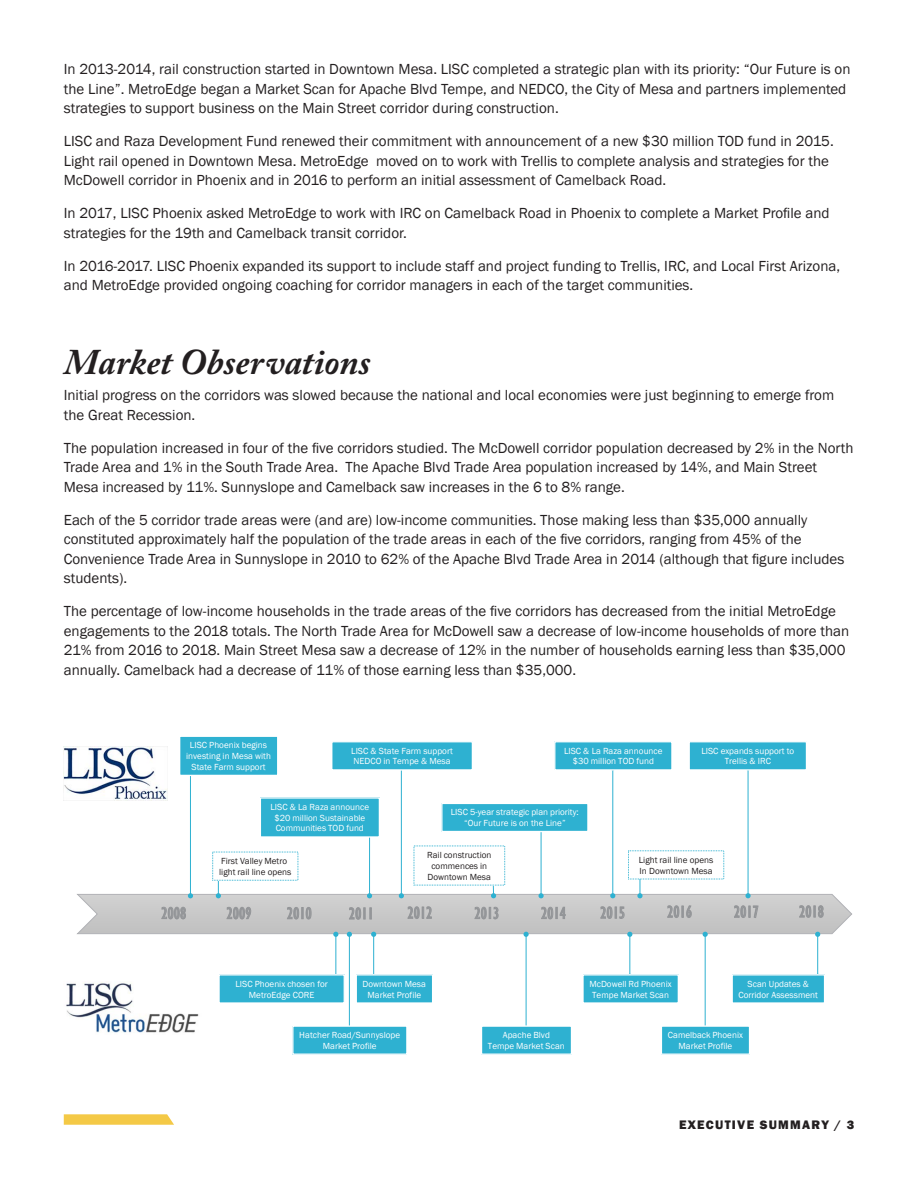
<style>
.page{position:relative;width:918px;height:1188px;background:#fff}
.page>*{position:absolute;margin:0;border:0;box-sizing:border-box;transform-origin:0 0}
.t1{font:italic 700 36px "Adobe Caslon Pro";color:#231f20}
.t2{font:condensed 16.8px "Gill Sans";letter-spacing:.005em;color:#939598}
.Body_Text{font:15px/19.5px "Franklin Gothic";color:#231f20}
.t3{font:800 12.75px "Franklin Gothic";letter-spacing:.1em;color:#231f20}
.t4{font:9.15px/10.8px "Franklin Gothic";color:#fff;text-align:center}
.t5{font:9.15px/10.8px "Franklin Gothic";color:#231f20}
</style>
<div class="page">
<svg style="left:64px;top:1114px;width:110px;height:11px"></svg>
<img style="left:64px;top:747px;width:104px;height:53px">
<img style="left:66px;top:982px;width:133px;height:51px">
<hr style="left:190px;top:768px;width:1px;height:128px;background:#2eb1d1">
<hr style="left:369px;top:825px;width:1px;height:71px;background:#2eb1d1">
<hr style="left:612px;top:768px;width:1px;height:128px;background:#2eb1d1">
<hr style="left:349px;top:934px;width:1px;height:95px;background:#2eb1d1">
<hr style="left:373px;top:934px;width:1px;height:43px;background:#2eb1d1">
<hr style="left:526px;top:934px;width:1px;height:95px;background:#2eb1d1">
<hr style="left:629px;top:934px;width:1px;height:42px;background:#2eb1d1">
<hr style="left:705px;top:934px;width:1px;height:95px;background:#2eb1d1">
<hr style="left:401px;top:765px;width:1px;height:131px;background:#2eb1d1">
<hr style="left:541px;top:829px;width:1px;height:67px;background:#2eb1d1">
<hr style="left:748px;top:768px;width:1px;height:128px;background:#2eb1d1">
<hr style="left:817px;top:934px;width:1px;height:42px;background:#2eb1d1">
<hr style="left:335px;top:934px;width:1px;height:43px;background:#2eb1d1">
<svg style="left:77px;top:865px;width:775px;height:72px"></svg>
<div style="left:180px;top:736px;width:98px;height:39px;background:#2eb1d1"></div>
<div style="left:179px;top:736px;width:99px;height:40px;border:1px solid #fff"></div>
<div style="left:555px;top:742px;width:117px;height:28px;background:#2eb1d1"></div>
<div style="left:554px;top:741px;width:119px;height:30px;border:1px solid #fff"></div>
<div style="left:332px;top:742px;width:140px;height:28px;background:#2eb1d1"></div>
<div style="left:331px;top:741px;width:142px;height:30px;border:1px solid #fff"></div>
<div style="left:689px;top:742px;width:117px;height:28px;background:#2eb1d1"></div>
<div style="left:689px;top:741px;width:118px;height:30px;border:1px solid #fff"></div>
<div style="left:260px;top:798px;width:119px;height:39px;background:#2eb1d1"></div>
<div style="left:260px;top:797px;width:120px;height:41px;border:1px solid #fff"></div>
<div style="left:442px;top:803px;width:146px;height:29px;background:#2eb1d1"></div>
<div style="left:441px;top:803px;width:148px;height:29px;border:1px solid #fff"></div>
<div style="left:213px;top:852px;width:85px;height:28px;background:#fff"></div>
<div style="left:629px;top:851px;width:95px;height:28px;background:#fff"></div>
<div style="left:414px;top:846px;width:91px;height:39px;background:#fff"></div>
<div style="left:356px;top:975px;width:77px;height:28px;background:#2eb1d1"></div>
<div style="left:356px;top:974px;width:77px;height:30px;border:1px solid #fff"></div>
<div style="left:293px;top:1026px;width:114px;height:28px;background:#2eb1d1"></div>
<div style="left:292px;top:1025px;width:116px;height:30px;border:1px solid #fff"></div>
<div style="left:482px;top:1026px;width:90px;height:28px;background:#2eb1d1"></div>
<div style="left:481px;top:1025px;width:91px;height:30px;border:1px solid #fff"></div>
<div style="left:583px;top:975px;width:95px;height:28px;background:#2eb1d1"></div>
<div style="left:582px;top:974px;width:97px;height:30px;border:1px solid #fff"></div>
<div style="left:661px;top:1026px;width:89px;height:28px;background:#2eb1d1"></div>
<div style="left:661px;top:1025px;width:89px;height:30px;border:1px solid #fff"></div>
<div style="left:732px;top:975px;width:93px;height:28px;background:#2eb1d1"></div>
<div style="left:732px;top:974px;width:93px;height:30px;border:1px solid #fff"></div>
<div style="left:219px;top:975px;width:125px;height:28px;background:#2eb1d1"></div>
<div style="left:218px;top:974px;width:127px;height:30px;border:1px solid #fff"></div>
<p class="Body_Text" style="left:64px;top:60px;width:788px">In 2013-2014, rail construction started in Downtown Mesa. LISC completed a strategic plan with its priority: “Our Future is on the Line”. MetroEdge began a Market Scan for Apache Blvd Tempe, and NEDCO, the City of Mesa and partners implemented strategies to support business on the Main Street corridor during construction.</p>
<p class="Body_Text" style="left:64px;top:132px;width:772px">LISC and Raza Development Fund renewed their commitment with announcement of a new $30 million TOD fund in 2015.<br>Light rail opened in Downtown Mesa. MetroEdge moved on to work with Trellis to complete analysis and strategies for the<br>McDowell corridor in Phoenix and in 2016 to perform an initial assessment of Camelback Road.</p>
<p class="Body_Text" style="left:64px;top:204px;width:767px">In 2017, LISC Phoenix asked MetroEdge to work with IRC on Camelback Road in Phoenix to complete a Market Profile and strategies for the 19th and Camelback transit corridor.</p>
<p class="Body_Text" style="left:64px;top:256px;width:778px">In 2016-2017. LISC Phoenix expanded its support to include staff and project funding to Trellis, IRC, and Local First Arizona, and MetroEdge provided ongoing coaching for corridor managers in each of the target communities.</p>
<h1 class="t1" style="left:64px;top:341px;width:308px">Market Observations</h1>
<p class="Body_Text" style="left:64px;top:386px;width:772px">Initial progress on the corridors was slowed because the national and local economies were just beginning to emerge from the Great Recession.</p>
<p class="Body_Text" style="left:64px;top:438px;width:791px">The population increased in four of the five corridors studied. The McDowell corridor population decreased by 2% in the North<br>Trade Area and 1% in the South Trade Area. The Apache Blvd Trade Area population increased by 14%, and Main Street<br>Mesa increased by 11%. Sunnyslope and Camelback saw increases in the 6 to 8% range.</p>
<p class="Body_Text" style="left:64px;top:510px;width:782px">Each of the 5 corridor trade areas were (and are) low-income communities. Those making less than $35,000 annually constituted approximately half the population of the trade areas in each of the five corridors, ranging from 45% of the Convenience Trade Area in Sunnyslope in 2010 to 62% of the Apache Blvd Trade Area in 2014 (although that figure includes students).</p>
<p class="Body_Text" style="left:64px;top:602px;width:787px">The percentage of low-income households in the trade areas of the five corridors has decreased from the initial MetroEdge engagements to the 2018 totals. The North Trade Area for McDowell saw a decrease of low-income households of more than 21% from 2016 to 2018. Main Street Mesa saw a decrease of 12% in the number of households earning less than $35,000 annually. Camelback had a decrease of 11% of those earning less than $35,000.</p>
<p class="t4" style="left:186px;top:740px;width:86px">LISC Phoenix begins investing in Mesa with<br>State Farm support</p>
<p class="t4" style="left:564px;top:745px;width:100px">LISC &amp; La Raza announce $30 million TOD fund</p>
<p class="t4" style="left:351px;top:745px;width:103px;text-align:left">LISC &amp; State Farm support<br>NEDCO in Tempe &amp; Mesa</p>
<p class="t4" style="left:701px;top:745px;width:94px">LISC expands support to<br>Trellis &amp; IRC</p>
<p class="t4" style="left:271px;top:801px;width:100px">LISC &amp; La Raza announce $20 million Sustainable<br>Communities TOD fund</p>
<p class="t4" style="left:451px;top:807px;width:130px">LISC 5-year strategic plan priority: “Our Future is on the Line”</p>
<p class="t5" style="left:219px;top:856px;width:74px">First Valley Metro light rail line opens</p>
<p class="t5" style="left:639px;top:854px;width:76px">Light rail line opens<br>In Downtown Mesa</p>
<p class="t5" style="left:427px;top:850px;width:66px;text-align:center">Rail construction commences in<br>Downtown Mesa</p>
<p class="t2" style="left:161px;top:903px;width:26px">2008</p>
<p class="t2" style="left:227px;top:903px;width:26px">2009</p>
<p class="t2" style="left:287px;top:903px;width:26px">2010</p>
<p class="t2" style="left:349px;top:904px;width:26px">2011</p>
<p class="t2" style="left:407px;top:903px;width:26px">2012</p>
<p class="t2" style="left:474px;top:903px;width:26px">2013</p>
<p class="t2" style="left:541px;top:903px;width:26px">2014</p>
<p class="t2" style="left:600px;top:903px;width:26px">2015</p>
<p class="t2" style="left:667px;top:902px;width:26px">2016</p>
<p class="t2" style="left:734px;top:902px;width:26px">2017</p>
<p class="t2" style="left:799px;top:902px;width:26px">2018</p>
<p class="t4" style="left:235px;top:978px;width:94px">LISC Phoenix chosen for<br>MetroEdge CORE</p>
<p class="t4" style="left:363px;top:978px;width:65px">Downtown Mesa<br>Market Profile</p>
<p class="t4" style="left:299px;top:1030px;width:102px">Hatcher Road/Sunnyslope<br>Market Profile</p>
<p class="t4" style="left:488px;top:1030px;width:78px">Apache Blvd<br>Tempe Market Scan</p>
<p class="t4" style="left:739px;top:978px;width:81px">Scan Updates &amp;<br>Corridor Assessment</p>
<p class="t4" style="left:590px;top:978px;width:84px;text-align:left">McDowell Rd Phoenix<br>Tempe Market Scan</p>
<p class="t4" style="left:668px;top:1030px;width:77px">Camelback Phoenix<br>Market Profile</p>
<p class="t3" style="left:679px;top:1117px;width:111px">EXECUTIVE SUMMA</p>
<p class="t3" style="left:812px;top:1117px;width:44px">RY / 3</p>
</div>
